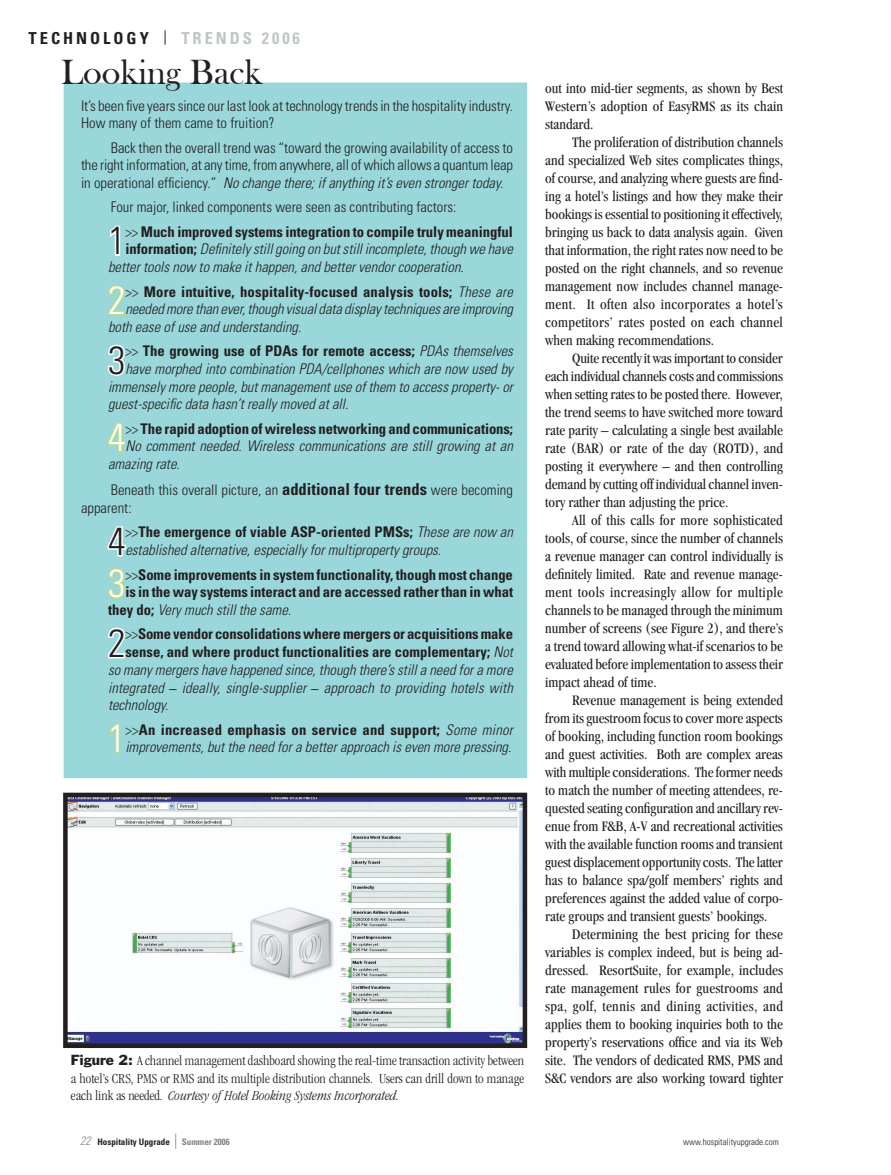
<style>
.page{position:relative;width:891px;height:1175px;background:#fff}
.page>*{position:absolute;margin:0;border:0;box-sizing:border-box;transform-origin:0 0}
.t1{font:300 condensed 39.15px "Univers";color:#231f20}
.t2{font:300 condensed 39.15px "Univers";color:#fff}
.Sidebar_header{font:36px "Bask Old Face";color:#231f20}
.button_type{font:700 condensed 16.5px "Univers";letter-spacing:.18em;color:#231f20}
.button_type-2{font:700 condensed 16.5px "Univers";letter-spacing:.18em;color:#bec7c4}
.Body_Text{font:condensed 15px/18px "Garamond";color:#231f20;text-align:justify}
.t3{font:italic 300 condensed 14.7px/17.7px "Univers";color:#231f20}
.t4{font:700 condensed 14.7px "Univers";letter-spacing:-.005em;color:#231f20}
.t5{font:300 condensed 14.7px/17.7px "Univers";color:#231f20}
.t6{font:300 condensed 14.25px/17.1px "Garamond";color:#231f20;text-align:justify}
.t7{font:700 condensed 9px "Univers";color:#231f20}
.t8{font:300 condensed 9px "Univers";color:#231f20}
.s1{font-style:italic}
.s2{font-weight:300}
.s3{font-weight:700;font-style:normal}
.s4{font-weight:300;font-style:italic}
.s5{font-weight:700;font-size:16.5px}
.s6{font-style:normal}
.s7{font-family:"Garamond";font-weight:400;font-style:normal;font-size:15px}
.s8{font-family:"Franklin Gothic";font-weight:400;font-stretch:normal;font-size:13.5px}
.s9{font-weight:300;font-style:italic;font-size:12px;color:#808285}
.s10{font-weight:300;font-size:15px;color:#808285}
.s11{color:#808285}
</style>
<div class="page">
<div style="left:64px;top:83px;width:462px;height:694px;background:#99d7db"></div>
<div style="left:64px;top:82px;width:463px;height:696px;border:2px solid #99d7db"></div>
<svg style="left:165px;top:30px;width:1px;height:15px"></svg>
<svg style="left:110px;top:225px;width:10px;height:31px"></svg>
<svg style="left:108px;top:285px;width:17px;height:31px"></svg>
<svg style="left:107px;top:344px;width:18px;height:32px"></svg>
<svg style="left:107px;top:422px;width:19px;height:31px"></svg>
<svg style="left:107px;top:526px;width:19px;height:31px"></svg>
<svg style="left:107px;top:568px;width:18px;height:31px"></svg>
<svg style="left:108px;top:627px;width:17px;height:32px"></svg>
<svg style="left:110px;top:723px;width:10px;height:31px"></svg>
<img style="left:68px;top:797px;width:454px;height:246px">
<div style="left:63px;top:792px;width:464px;height:256px;border:4px solid #231f20"></div>
<p class="button_type" style="left:29px;top:28px;width:122px">TECHNOLOGY</p>
<p class="button_type-2" style="left:181px;top:28px;width:120px">TRENDS 2006</p>
<p class="Sidebar_header" style="left:61px;top:52px;width:203px">Looking Back</p>
<p class="t5" style="left:81px;top:97px;width:434px">It’s been five years since our last look at technology trends in the hospitality industry.<br>How many of them came to fruition?</p>
<p class="t5" style="left:81px;top:139px;width:434px;text-align:justify;text-indent:30px">Back then the overall trend was “toward the growing availability of access to the right information, at any time, from anywhere, all of which allows a quantum leap in operational efficiency.” <span class="s1">No change there; if anything it’s even stronger today.</span></p>
<p class="t5" style="left:111px;top:198px;width:347px">Four major, linked components were seen as contributing factors:</p>
<p class="t1" style="left:108px;top:217px;width:19px">1</p>
<p class="t4" style="left:125px;top:222px;width:389px"><span class="s2">&gt;&gt;</span> Much improved systems integration to compile truly meaningful</p>
<p class="t3" style="left:125px;top:240px;width:389px"><span class="s3">information;</span> Definitely still going on but still incomplete, though we have</p>
<p class="t3" style="left:108px;top:258px;width:357px">better tools now to make it happen, and better vendor cooperation.</p>
<p class="t2" style="left:108px;top:277px;width:19px">2</p>
<p class="t4" style="left:125px;top:282px;width:389px"><span class="s2">&gt;&gt;</span> More intuitive, hospitality-focused analysis tools; <span class="s4">These are</span></p>
<p class="t3" style="left:125px;top:300px;width:389px">needed more than ever, though visual data display techniques are improving</p>
<p class="t3" style="left:108px;top:318px;width:195px">both ease of use and understanding.</p>
<p class="t1" style="left:108px;top:336px;width:19px">3</p>
<p class="t4" style="left:125px;top:342px;width:389px"><span class="s2">&gt;&gt;</span> The growing use of PDAs for remote access; <span class="s4">PDAs themselves</span></p>
<p class="t3" style="left:125px;top:360px;width:389px">have morphed into combination PDA/cellphones which are now used by</p>
<p class="t3" style="left:108px;top:377px;width:406px">immensely more people, but management use of them to access property- or</p>
<p class="t3" style="left:108px;top:395px;width:242px">guest-specific data hasn’t really moved at all.</p>
<p class="t2" style="left:108px;top:414px;width:19px">4</p>
<p class="t4" style="left:125px;top:419px;width:389px"><span class="s2">&gt;&gt;</span> The rapid adoption of wireless networking and communications;</p>
<p class="t3" style="left:125px;top:437px;width:389px">No comment needed. Wireless communications are still growing at an</p>
<p class="t3" style="left:108px;top:455px;width:73px">amazing rate.</p>
<p class="t5" style="left:81px;top:481px;width:433px;text-indent:30px">Beneath this overall picture, an <span class="s5">additional four trends</span> were becoming apparent:</p>
<p class="t1" style="left:108px;top:518px;width:19px">4</p>
<p class="t3" style="left:125px;top:523px;width:389px"><span class="s6">&gt;&gt;</span><span class="s3">The emergence of viable ASP-oriented PMSs;</span> These are now an established alternative, especially for multiproperty groups.</p>
<p class="t2" style="left:108px;top:560px;width:19px">3</p>
<p class="t4" style="left:125px;top:565px;width:389px"><span class="s2">&gt;&gt;</span>Some improvements in system functionality, though most change</p>
<p class="t4" style="left:125px;top:583px;width:389px">is in the way systems interact and are accessed rather than in what</p>
<p class="t3" style="left:108px;top:601px;width:185px"><span class="s3">they do;</span> Very much still the same.</p>
<p class="t1" style="left:108px;top:619px;width:19px">2</p>
<p class="t4" style="left:125px;top:625px;width:389px"><span class="s2">&gt;&gt;</span>Some vendor consolidations where mergers or acquisitions make</p>
<p class="t4" style="left:125px;top:642px;width:389px">sense, and where product functionalities are complementary; <span class="s4">Not</span></p>
<p class="t3" style="left:108px;top:660px;width:406px">so many mergers have happened since, though there’s still a need for a more</p>
<p class="t3" style="left:108px;top:678px;width:407px">integrated <span class="s7">–</span> ideally, single-supplier <span class="s7">–</span> approach to providing hotels with</p>
<p class="t3" style="left:108px;top:696px;width:62px">technology.</p>
<p class="t2" style="left:108px;top:715px;width:19px">1</p>
<p class="t3" style="left:125px;top:720px;width:389px"><span class="s6">&gt;&gt;</span><span class="s3">An increased emphasis on service and support;</span> Some minor improvements, but the need for a better approach is even more pressing.</p>
<p class="t6" style="left:71px;top:1052px;width:455px"><span class="s8">Figure 2:</span> A channel management dashboard showing the real-time transaction activity between a hotel’s CRS, PMS or RMS and its multiple distribution channels. Users can drill down to manage each link as needed. <span class="s1">Courtesy of Hotel Booking Systems Incorporated.</span></p>
<p class="Body_Text" style="left:545px;top:79px;width:240px">out into mid-tier segments, as shown by Best Western’s adoption of EasyRMS as its chain standard.</p>
<p class="Body_Text" style="left:545px;top:133px;width:239px;text-indent:27px">The proliferation of distribution channels and specialized Web sites complicates things, of course, and analyzing where guests are find&shy;ing a hotel’s listings and how they make their bookings is essential to positioning it effectively, bringing us back to data analysis again. Given that information, the right rates now need to be posted on the right channels, and so revenue management now includes channel manage&shy;ment. It often also incorporates a hotel’s competitors’ rates posted on each channel when making recommendations.</p>
<p class="Body_Text" style="left:545px;top:349px;width:240px;text-indent:27px">Quite recently it was important to consider each individual channels costs and commissions when setting rates to be posted there. However, the trend seems to have switched more toward rate parity – calculating a single best available rate (BAR) or rate of the day (ROTD), and posting it everywhere – and then controlling demand by cutting off individual channel inven&shy;tory rather than adjusting the price.</p>
<p class="Body_Text" style="left:545px;top:511px;width:239px;text-indent:27px">All of this calls for more sophisticated tools, of course, since the number of channels a revenue manager can control individually is definitely limited. Rate and revenue manage&shy;ment tools increasingly allow for multiple channels to be managed through the minimum number of screens (see Figure 2), and there’s a trend toward allowing what-if scenarios to be evaluated before implementation to assess their impact ahead of time.</p>
<p class="Body_Text" style="left:545px;top:691px;width:239px;text-indent:27px">Revenue management is being extended from its guestroom focus to cover more aspects of booking, including function room bookings and guest activities. Both are complex areas with multiple considerations. The former needs to match the number of meeting attendees, re&shy;quested seating configuration and ancillary rev&shy;enue from F&amp;B, A-V and recreational activities with the available function rooms and transient guest displacement opportunity costs. The latter has to balance spa/golf members’ rights and preferences against the added value of corpo&shy;rate groups and transient guests’ bookings.</p>
<p class="Body_Text" style="left:545px;top:925px;width:239px;text-indent:27px">Determining the best pricing for these variables is complex indeed, but is being ad&shy;dressed. ResortSuite, for example, includes rate management rules for guestrooms and spa, golf, tennis and dining activities, and applies them to booking inquiries both to the property’s reservations office and via its Web site. The vendors of dedicated RMS, PMS and S&amp;C vendors are also working toward tighter</p>
<p class="t7" style="left:80px;top:1136px;width:151px"><span class="s9">22</span> Hospitality Upgrade <span class="s10">|</span> <span class="s11">Summer 2006</span></p>
<p class="t8" style="left:683px;top:1136px;width:97px">www.hospitalityupgrade.com</p>
</div>
